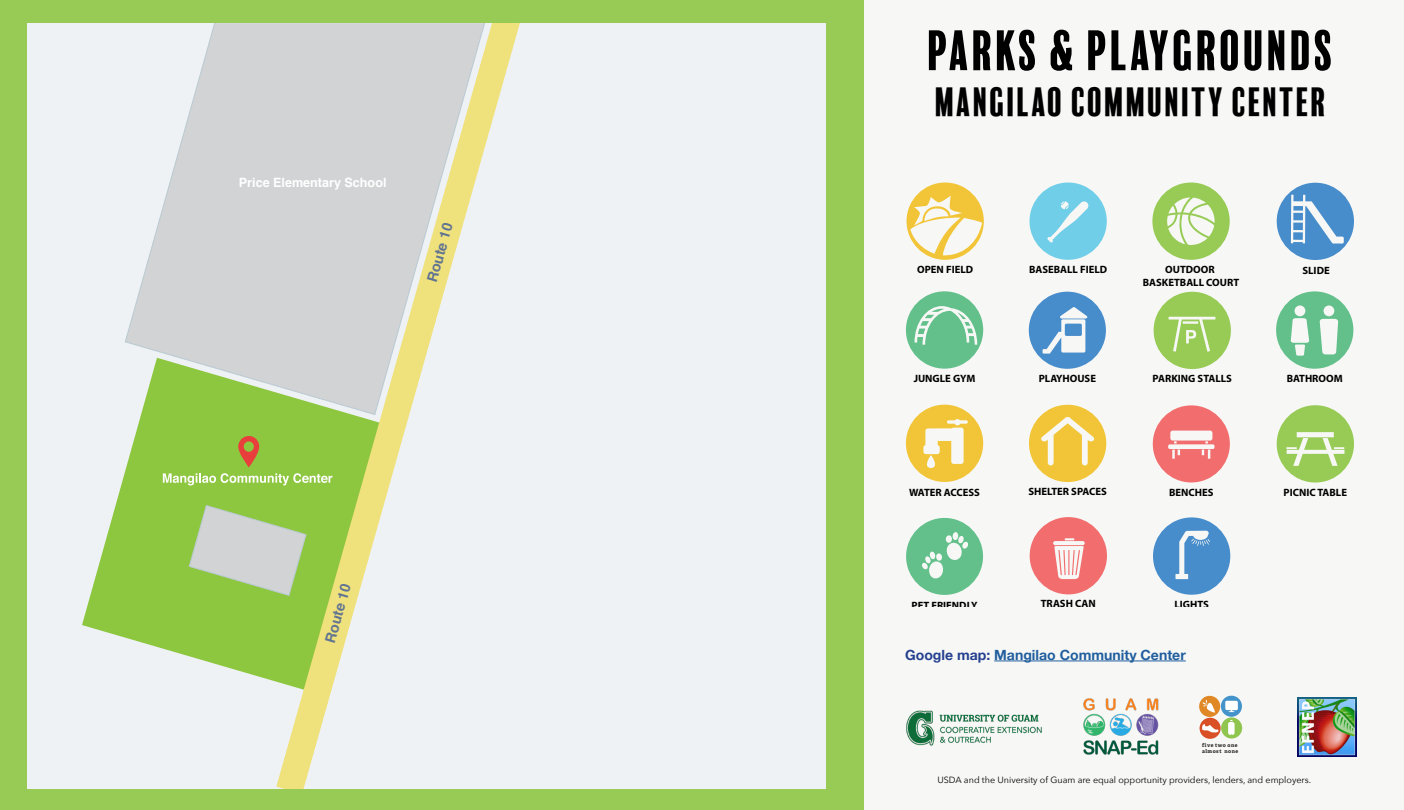
<style>
.page{position:relative;width:1404px;height:810px;background:#97cb55}
.page>*{position:absolute;margin:0;border:0;box-sizing:border-box;transform-origin:0 0}
.t1{font:51.9px "Balboa Plus Fill";color:#000}
.t2{font:37.5px "Balboa Plus Fill";color:#000}
.t3{font:700 14.17px "Helvetica";color:#617492}
.t4{font:700 14.02px "Helvetica Neue";color:#215e9e}
.t5{font:700 12.83px "Helvetica";color:#fff}
.t6{font:700 10.57px/12.8px "Myriad Pro";color:#000;text-align:center}
.t7{font:9px "Avenir Next";color:#000}
.t8{font:700 5.25px/6.5px "Adelle";letter-spacing:.09em;color:#231f20}
.s1{color:#25408f}
</style>
<div class="page">
<div style="left:864px;top:0;width:540px;height:810px;background:#f7f8f6"></div>
<hr style="left:994px;top:661px;width:192px;height:1px;background:#215e9e">
<div style="left:27px;top:23px;width:799px;height:765px;background:#eff2f4"></div>
<svg style="left:125px;top:23px;width:131px;height:335px"></svg>
<svg style="left:82px;top:358px;width:174px;height:318px;fill:#8dc63f"></svg>
<svg style="left:256px;top:23px;width:264px;height:765px"></svg>
<svg style="left:189px;top:505px;width:118px;height:91px;background:#b6cd9c"></svg>
<svg style="left:163px;top:473px;width:169px;height:12px"></svg>
<svg style="left:238px;top:435px;width:22px;height:32px"></svg>
<svg style="left:907px;top:183px;width:77px;height:77px"></svg>
<svg style="left:1030px;top:183px;width:77px;height:77px"></svg>
<svg style="left:1152px;top:183px;width:78px;height:77px"></svg>
<svg style="left:906px;top:291px;width:77px;height:78px"></svg>
<svg style="left:1029px;top:292px;width:77px;height:77px"></svg>
<svg style="left:1277px;top:183px;width:77px;height:77px"></svg>
<svg style="left:1154px;top:292px;width:77px;height:77px"></svg>
<svg style="left:1276px;top:291px;width:77px;height:78px"></svg>
<svg style="left:906px;top:405px;width:77px;height:77px"></svg>
<svg style="left:1029px;top:405px;width:77px;height:77px"></svg>
<svg style="left:1030px;top:517px;width:77px;height:77px"></svg>
<svg style="left:1153px;top:517px;width:77px;height:78px"></svg>
<svg style="left:1153px;top:405px;width:77px;height:77px"></svg>
<svg style="left:906px;top:518px;width:77px;height:77px"></svg>
<svg style="left:1277px;top:405px;width:77px;height:78px"></svg>
<img style="left:906px;top:710px;width:136px;height:36px">
<img style="left:1083px;top:698px;width:76px;height:57px">
<img style="left:1298px;top:697px;width:59px;height:59px">
<div style="left:1199px;top:696px;width:21px;height:21px;background:#e08726;border-radius:50%"></div>
<div style="left:1221px;top:696px;width:21px;height:21px;background:#4494cb;border-radius:50%"></div>
<div style="left:1221px;top:717px;width:21px;height:22px;background:#90c54f;border-radius:50%"></div>
<div style="left:1200px;top:718px;width:21px;height:21px;background:#d95026;border-radius:50%"></div>
<svg style="left:1225px;top:701px;width:13px;height:11px"></svg>
<svg style="left:1228px;top:720px;width:7px;height:15px"></svg>
<svg style="left:1202px;top:700px;width:13px;height:13px"></svg>
<svg style="left:1202px;top:724px;width:17px;height:9px"></svg>
<p class="t5" style="left:239px;top:172px;width:149px">Price Elementary School</p>
<h3 class="t3" style="left:421px;top:279px;width:62px;rotate:-74deg">Route 10</h3>
<h3 class="t3" style="left:319px;top:639px;width:62px;rotate:-74deg">Route 10</h3>
<h1 class="t1" style="left:927px;top:22px;width:410px">PARKS &amp; PLAYGROUNDS</h1>
<h2 class="t2" style="left:935px;top:81px;width:394px">MANGILAO COMMUNITY CENTER</h2>
<p class="t6" style="left:917px;top:263px;width:57px">OPEN FIELD</p>
<p class="t6" style="left:1029px;top:262px;width:80px">BASEBALL FIELD</p>
<p class="t6" style="left:1143px;top:263px;width:98px">OUTDOOR<br>BASKETBALL COURT</p>
<p class="t6" style="left:1303px;top:263px;width:29px">SLIDE</p>
<p class="t6" style="left:914px;top:372px;width:63px">JUNGLE GYM</p>
<p class="t6" style="left:1039px;top:372px;width:59px">PLAYHOUSE</p>
<p class="t6" style="left:909px;top:486px;width:72px">WATER ACCESS</p>
<p class="t6" style="left:1028px;top:485px;width:80px">SHELTER SPACES</p>
<p class="t6" style="left:1153px;top:372px;width:81px">PARKING STALLS</p>
<p class="t6" style="left:1287px;top:372px;width:57px">BATHROOM</p>
<p class="t6" style="left:1169px;top:485px;width:46px">BENCHES</p>
<p class="t6" style="left:1284px;top:485px;width:65px">PICNIC TABLE</p>
<p class="t6" style="left:912px;top:598px;width:67px">PET FRIENDLY</p>
<p class="t6" style="left:1041px;top:597px;width:57px">TRASH CAN</p>
<p class="t6" style="left:1174px;top:597px;width:36px">LIGHTS</p>
<h3 class="t4" style="left:905px;top:644px;width:282px"><span class="s1">Google map:</span> Mangilao Community Center</h3>
<p class="t8" style="left:1202px;top:742px;width:38px">five two one almost none</p>
<p class="t7" style="left:938px;top:772px;width:375px">USDA and the University of Guam are equal opportunity providers, lenders, and employers.</p>
</div>
